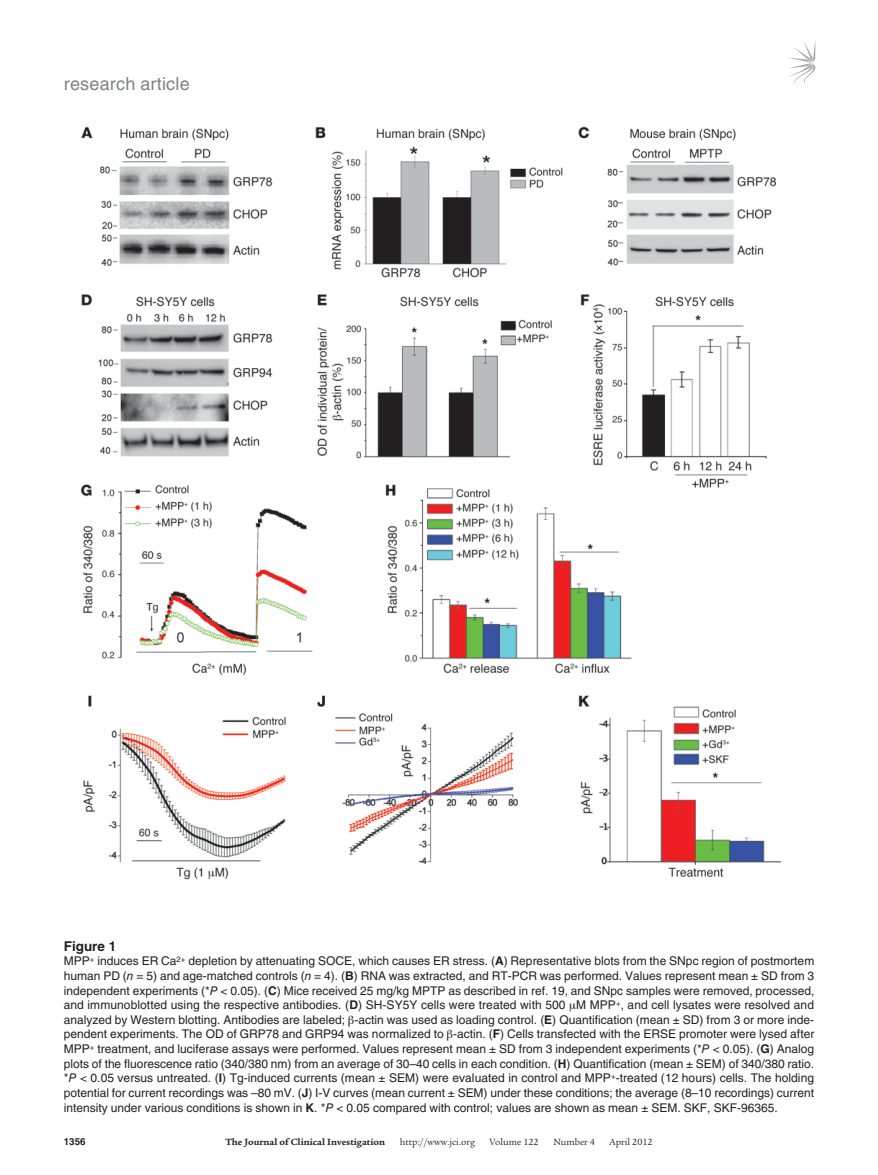
<style>
.page{position:relative;width:878px;height:1175px;background:#fff}
.page>*{position:absolute;margin:0;border:0;box-sizing:border-box;transform-origin:0 0}
.t1{font:18px "Helvetica LT Std";letter-spacing:.01em;color:#808285}
.t2{font:700 13.5px "Helvetica LT Std";color:#231f20}
.t3{font:12px/14.5px "Helvetica LT Std";color:#231f20;text-align:justify}
.t4{font:9.75px "Legacy Serif Std";color:#231f20}
.t5{font:700 9.75px "Legacy Serif Std";color:#231f20}
.t6{font:700 9.75px "Helvetica LT Std";color:#231f20}
.s1{font-weight:700}
.s2{font-style:italic}
</style>
<div class="page">
<svg style="left:789px;top:42px;width:26px;height:43px"></svg>
<img style="left:80px;top:126px;width:702px;height:754px">
<h1 class="t1" style="left:64px;top:73px;width:127px">research article</h1>
<p class="t2" style="left:64px;top:937px;width:54px">Figure 1</p>
<p class="t3" style="left:64px;top:953px;width:752px">MPP<sup>+</sup> induces ER Ca<sup>2+</sup> depletion by attenuating SOCE, which causes ER stress. (<span class="s1">A</span>) Representative blots from the SNpc region of postmortem human PD (<span class="s2">n</span> = 5) and age-matched controls (<span class="s2">n</span> = 4). (<span class="s1">B</span>) RNA was extracted, and RT-PCR was performed. Values represent mean ± SD from 3 independent experiments (*<span class="s2">P</span> &lt; 0.05). (<span class="s1">C</span>) Mice received 25 mg/kg MPTP as described in ref. 19, and SNpc samples were removed, processed, and immunoblotted using the respective antibodies. (<span class="s1">D</span>) SH-SY5Y cells were treated with 500 M MPP<sup>+</sup>, and cell lysates were resolved and analyzed by Western blotting. Antibodies are labeled; -actin was used as loading control. (<span class="s1">E</span>) Quantification (mean ± SD) from 3 or more inde&shy;pendent experiments. The OD of GRP78 and GRP94 was normalized to -actin. (<span class="s1">F</span>) Cells transfected with the ERSE promoter were lysed after MPP<sup>+</sup> treatment, and luciferase assays were performed. Values represent mean ± SD from 3 independent experiments (*<span class="s2">P</span> &lt; 0.05). (<span class="s1">G</span>) Analog plots of the fluorescence ratio (340/380 nm) from an average of 30–40 cells in each condition. (<span class="s1">H</span>) Quantification (mean ± SEM) of 340/380 ratio. *<span class="s2">P</span> &lt; 0.05 versus untreated. (<span class="s1">I</span>) Tg-induced currents (mean ± SEM) were evaluated in control and MPP<sup>+</sup>-treated (12 hours) cells. The holding potential for current recordings was –80 mV. (<span class="s1">J</span>) I-V curves (mean current ± SEM) under these conditions; the average (8–10 recordings) current intensity under various conditions is shown in <span class="s1">K</span>. *<span class="s2">P</span> &lt; 0.05 compared with control; values are shown as mean ± SEM. SKF, SKF-96365.</p>
<p class="t6" style="left:64px;top:1135px;width:23px">1356</p>
<p class="t5" style="left:225px;top:1135px;width:161px">The Journal of Clinical Investigation</p>
<p class="t4" style="left:400px;top:1136px;width:77px">http://www.jci.org</p>
<p class="t4" style="left:489px;top:1136px;width:50px">Volume 122</p>
<p class="t4" style="left:553px;top:1136px;width:43px">Number 4</p>
<p class="t4" style="left:609px;top:1136px;width:44px">April 2012</p>
</div>
